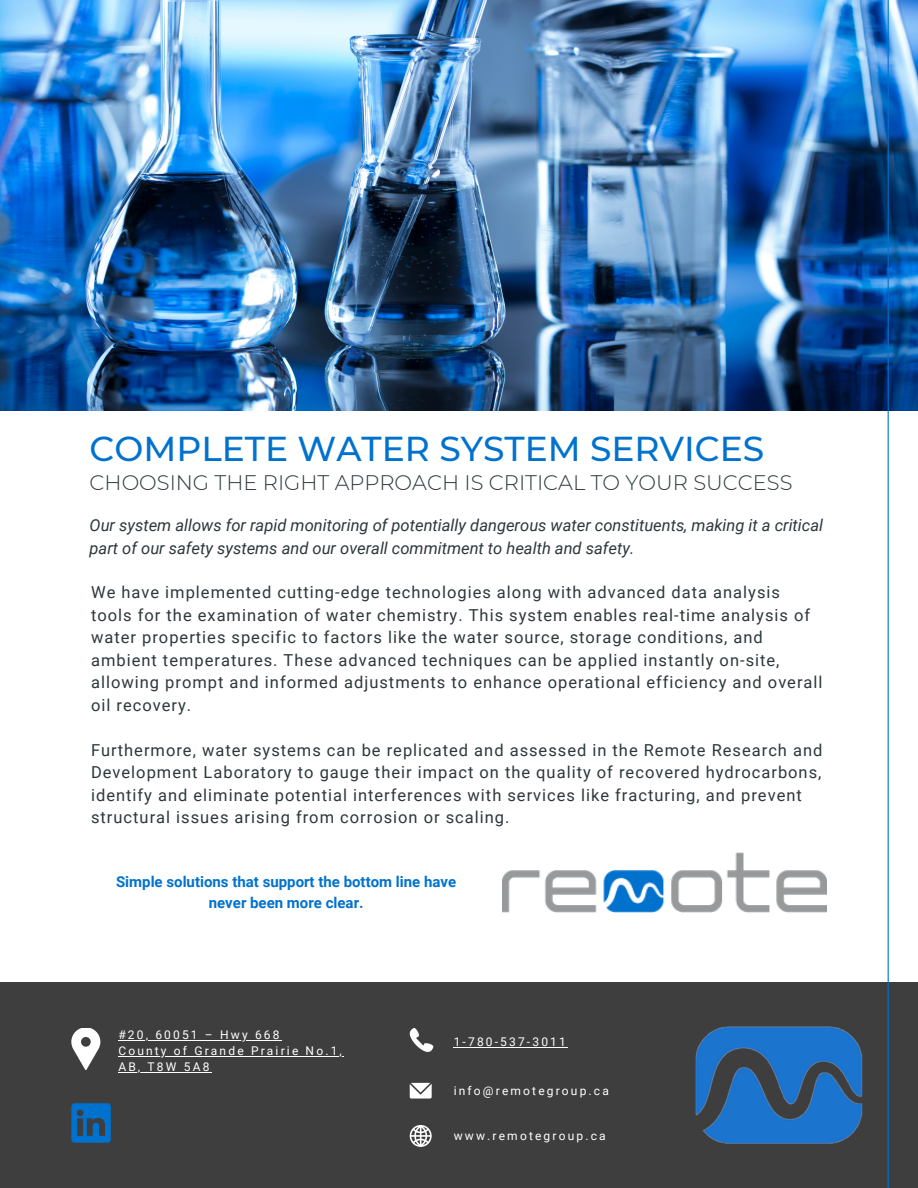
<style>
.page{position:relative;width:918px;height:1188px;background:#fff}
.page>*{position:absolute;margin:0;border:0;box-sizing:border-box;transform-origin:0 0}
.t1{font:500 34.5px "Montserrat";color:#0072ce}
.t2{font:300 21px "Montserrat";color:#2d373a}
.t3{font:16.5px/22.5px "Roboto";letter-spacing:.06em;color:#2d373a}
.t4{font:italic 16.5px/22.5px "Roboto";color:#2d373a}
.t5{font:700 15px/20.2px "Roboto";color:#0072ce;text-align:center}
.t6{font:12px "Roboto";letter-spacing:.18em;color:#fff}
</style>
<div class="page">
<div style="left:0;top:982px;width:918px;height:206px;background:#3e3e3e"></div>
<img style="left:0;top:0;width:918px;height:410px">
<hr style="left:888px;top:0;width:1px;height:1188px;background:#0072ce">
<svg style="left:410px;top:1028px;width:23px;height:24px"></svg>
<svg style="left:71px;top:1028px;width:29px;height:42px"></svg>
<svg style="left:410px;top:1083px;width:22px;height:16px"></svg>
<svg style="left:410px;top:1125px;width:22px;height:22px"></svg>
<img style="left:502px;top:852px;width:324px;height:61px">
<img style="left:695px;top:1026px;width:168px;height:118px">
<svg style="left:71px;top:1103px;width:40px;height:40px"></svg>
<hr style="left:454px;top:1047px;width:114px;height:1px;background:#fff">
<hr style="left:118px;top:1040px;width:164px;height:1px;background:#fff">
<hr style="left:118px;top:1056px;width:226px;height:1px;background:#fff">
<svg style="left:118px;top:1072px;width:30px;height:1px"></svg>
<hr style="left:148px;top:1072px;width:64px;height:1px;background:#fff">
<h4 class="t1" style="left:90px;top:428px;width:676px">COMPLETE WATER SYSTEM SERVICES</h4>
<h4 class="t2" style="left:90px;top:469px;width:704px">CHOOSING THE RIGHT APPROACH IS CRITICAL TO YOUR SUCCESS</h4>
<h4 class="t4" style="left:90px;top:514px;width:735px">Our system allows for rapid monitoring of potentially dangerous water constituents, making it a critical part of our safety systems and our overall commitment to health and safety.</h4>
<p class="t3" style="left:91px;top:581px;width:733px">We have implemented cutting-edge technologies along with advanced data analysis tools for the examination of water chemistry. This system enables real-time analysis of water properties specific to factors like the water source, storage conditions, and ambient temperatures. These advanced techniques can be applied instantly on-site, allowing prompt and informed adjustments to enhance operational efficiency and overall oil recovery.</p>
<p class="t3" style="left:91px;top:739px;width:733px">Furthermore, water systems can be replicated and assessed in the Remote Research and Development Laboratory to gauge their impact on the quality of recovered hydrocarbons, identify and eliminate potential interferences with services like fracturing, and prevent structural issues arising from corrosion or scaling.</p>
<p class="t5" style="left:116px;top:872px;width:342px">Simple solutions that support the bottom line have never been more clear.</p>
<p class="t6" style="left:118px;top:1028px;width:163px">#20, 60051 – Hwy 668</p>
<p class="t6" style="left:118px;top:1044px;width:225px">County of Grande Prairie No.1,</p>
<p class="t6" style="left:118px;top:1060px;width:93px">AB, T8W 5A8</p>
<p class="t6" style="left:454px;top:1035px;width:114px">1-780-537-3011</p>
<h1 class="t6" style="left:454px;top:1084px;width:157px">info@remotegroup.ca</h1>
<p class="t6" style="left:454px;top:1129px;width:153px">www.remotegroup.ca</p>
</div>
